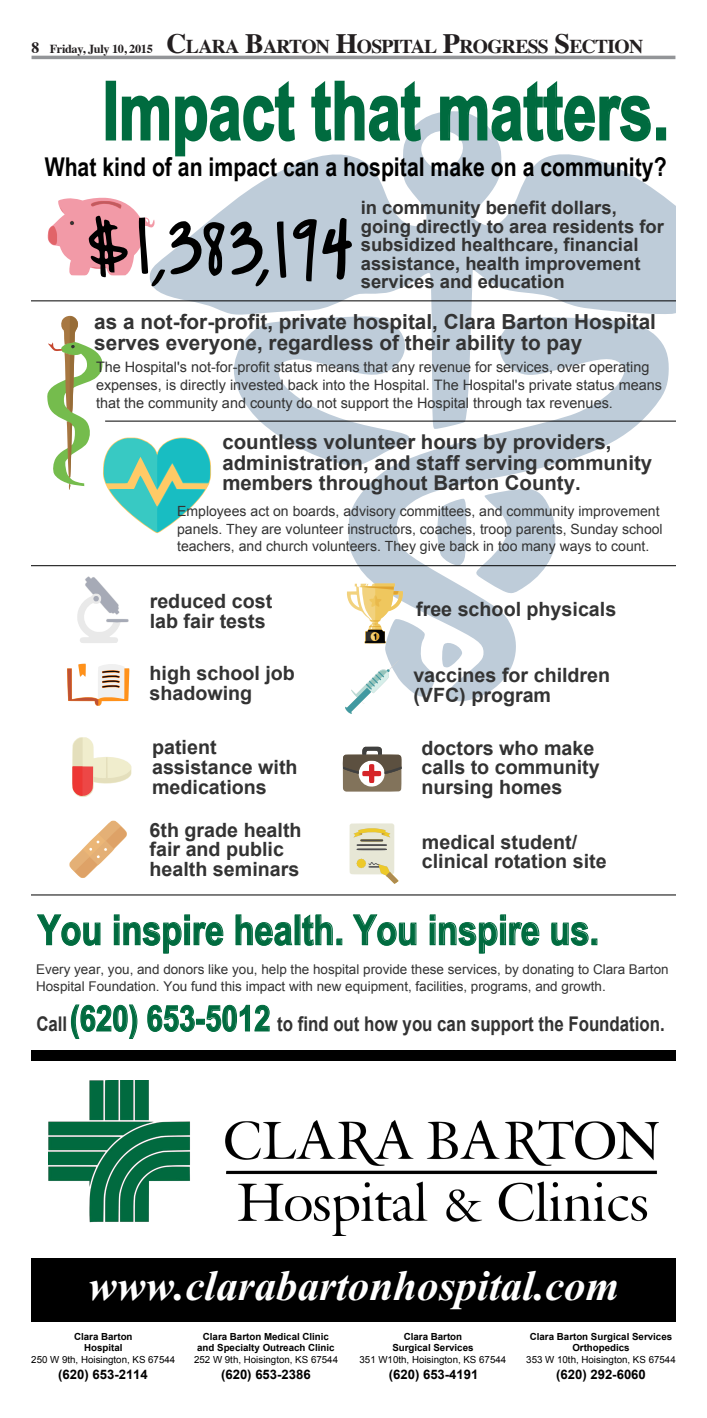
<style>
.page{position:relative;width:707px;height:1418px;background:#fff}
.page>*{position:absolute;margin:0;border:0;box-sizing:border-box;transform-origin:0 0}
.t1{font:700 80.67px "Arial Narrow";color:#006b3f;scale:.9 1}
.t2{font:43.05px "Cairo Font 0 0";color:#fff}
.t3{font:700 41.65px "Arial Narrow";color:#006b3f}
.t4{font:700 35.7px "Arial Narrow";color:#006b3f}
.t5{font:700 25.81px "Arial Narrow";color:#000}
.t6{font:700 20.74px/20.7px "Arial";color:#333}
.t7{font:700 20.39px/20.4px "Arial";color:#333}
.t8{font:700 20.21px "Arial";color:#333;scale:.83 1}
.t9{font:700 19.69px/19.7px "Arial";color:#333}
.even_dateline{font:700 19.6px "Times";letter-spacing:-.035em;color:#231f20}
.t10{font:700 18.46px/18.5px "Arial";color:#333}
.t11{font:14.44px/18px "Arial";color:#333}
.t12{font:14px/17.5px "Arial";color:#333}
.t13{font:13.47px/16.8px "Arial";color:#333}
.t14{font:700 13.12px "Arial";color:#000}
.even_dateline-2{font:700 12.25px "Times";letter-spacing:-.025em;color:#231f20}
.t15{font:700 9.71px/10.7px "Arial";color:#000;text-align:center}
.t16{font:9.71px "Arial";color:#000}
.s1{font-size:15.75px}
.s2{font-size:28px}
</style>
<div class="page">
<hr style="left:32px;top:56px;width:643px;height:3px;background:#939598">
<svg style="left:150px;top:127px;width:525px;height:575px"></svg>
<img style="left:49px;top:1080px;width:608px;height:155px">
<div style="left:32px;top:1258px;width:643px;height:63px;background:#000"></div>
<div style="left:32px;top:1050px;width:643px;height:11px;background:#000"></div>
<div style="left:85px;top:410px;width:143px;height:143px;background:#fff;border-radius:50%"></div>
<svg style="left:47px;top:311px;width:164px;height:223px"></svg>
<svg style="left:346px;top:583px;width:57px;height:60px"></svg>
<svg style="left:77px;top:576px;width:52px;height:67px"></svg>
<div style="left:333px;top:730px;width:78px;height:78px;border:1px solid #fff;border-radius:50%"></div>
<svg style="left:342px;top:747px;width:59px;height:44px"></svg>
<svg style="left:344px;top:659px;width:55px;height:54px"></svg>
<div style="left:59px;top:810px;width:78px;height:78px;border:1px solid #fff;border-radius:50%"></div>
<svg style="left:69px;top:820px;width:58px;height:58px"></svg>
<div style="left:333px;top:812px;width:78px;height:78px;border:1px solid #fff;border-radius:50%"></div>
<svg style="left:349px;top:823px;width:49px;height:61px"></svg>
<div style="left:59px;top:728px;width:78px;height:78px;border:1px solid #fff;border-radius:50%"></div>
<svg style="left:72px;top:737px;width:59px;height:60px"></svg>
<div style="left:59px;top:646px;width:78px;height:77px;border:1px solid #fff;border-radius:50%"></div>
<svg style="left:67px;top:663px;width:62px;height:43px"></svg>
<svg style="left:48px;top:197px;width:304px;height:91px"></svg>
<svg style="left:105px;top:80px;width:561px;height:77px"></svg>
<hr style="left:105px;top:421px;width:570px;height:1px;background:#000">
<svg style="left:37px;top:914px;width:560px;height:40px"></svg>
<svg style="left:71px;top:1004px;width:199px;height:35px"></svg>
<hr style="left:32px;top:894px;width:643px;height:1px;background:#000">
<hr style="left:32px;top:300px;width:643px;height:1px;background:#000">
<hr style="left:32px;top:565px;width:643px;height:1px;background:#000">
<p class="even_dateline-2" style="left:32px;top:37px;width:123px"><span class="s1">8</span> Friday, July 10, 2015</p>
<p class="even_dateline" style="left:166px;top:27px;width:478px"><span class="s2">C</span>LARA <span class="s2">B</span>ARTON <span class="s2">H</span>OSPITAL <span class="s2">P</span>ROGRESS <span class="s2">S</span>ECTION</p>
<p class="t1" style="left:102px;top:50px;width:630px">Impact that matters.</p>
<p class="t5" style="left:45px;top:148px;width:623px">What kind of an impact can a hospital make on a community?</p>
<p class="t10" style="left:360px;top:199px;width:304px">in community benefit dollars, going directly to area residents for subsidized healthcare, financial assistance, health improvement services and education</p>
<p class="t6" style="left:94px;top:312px;width:563px">as a not-for-profit, private hospital, Clara Barton Hospital serves everyone, regardless of their ability to pay</p>
<p class="t11" style="left:96px;top:358px;width:567px">The Hospital's not-for-profit status means that any revenue for services, over operating expenses, is directly invested back into the Hospital. The Hospital's private status means that the community and county do not support the Hospital through tax revenues.</p>
<p class="t7" style="left:222px;top:433px;width:431px">countless volunteer hours by providers, administration, and staff serving community members throughout Barton County.</p>
<p class="t12" style="left:177px;top:502px;width:487px">Employees act on boards, advisory committees, and community improvement panels. They are volunteer instructors, coaches, troop parents, Sunday school teachers, and church volunteers. They give back in too many ways to count.</p>
<p class="t9" style="left:150px;top:592px;width:124px">reduced cost lab fair tests</p>
<p class="t9" style="left:149px;top:663px;width:147px">high school job shadowing</p>
<p class="t9" style="left:152px;top:738px;width:147px">patient assistance with medications</p>
<p class="t9" style="left:416px;top:599px;width:201px">free school physicals</p>
<p class="t9" style="left:413px;top:666px;width:198px">vaccines for children (VFC) program</p>
<p class="t9" style="left:421px;top:738px;width:180px">doctors who make calls to community nursing homes</p>
<p class="t9" style="left:149px;top:820px;width:153px">6th grade health fair and public health seminars</p>
<p class="t9" style="left:421px;top:832px;width:186px">medical student/ clinical rotation site</p>
<p class="t3" style="left:38px;top:898px;width:562px">You inspire health. You inspire us.</p>
<p class="t13" style="left:36px;top:960px;width:633px">Every year, you, and donors like you, help the hospital provide these services, by donating to Clara Barton<br>Hospital Foundation. You fund this impact with new equipment, facilities, programs, and growth.</p>
<p class="t4" style="left:70px;top:991px;width:202px">(620) 653-5012</p>
<p class="t8" style="left:36px;top:1010px;width:39px">Call</p>
<p class="t8" style="left:277px;top:1010px;width:468px">to find out how you can support the Foundation.</p>
<p class="t2" style="left:88px;top:1270px;width:532px">www.clarabartonhospital.com</p>
<p class="t15" style="left:74px;top:1331px;width:60px">Clara Barton<br>Hospital</p>
<p class="t16" style="left:31px;top:1352px;width:145px">250 W 9th, Hoisington, KS 67544</p>
<p class="t14" style="left:58px;top:1365px;width:91px">(620) 653-2114</p>
<p class="t15" style="left:197px;top:1331px;width:139px">Clara Barton Medical Clinic and Specialty Outreach Clinic</p>
<p class="t16" style="left:194px;top:1352px;width:145px">252 W 9th, Hoisington, KS 67544</p>
<p class="t14" style="left:221px;top:1365px;width:91px">(620) 653-2386</p>
<p class="t15" style="left:392px;top:1331px;width:83px">Clara Barton<br>Surgical Services</p>
<p class="t16" style="left:359px;top:1352px;width:148px">351 W10th, Hoisington, KS 67544</p>
<p class="t14" style="left:388px;top:1365px;width:91px">(620) 653-4191</p>
<p class="t15" style="left:529px;top:1331px;width:144px">Clara Barton Surgical Services<br>Orthopedics</p>
<p class="t16" style="left:526px;top:1352px;width:151px">353 W 10th, Hoisington, KS 67544</p>
<p class="t14" style="left:556px;top:1365px;width:91px">(620) 292-6060</p>
</div>
